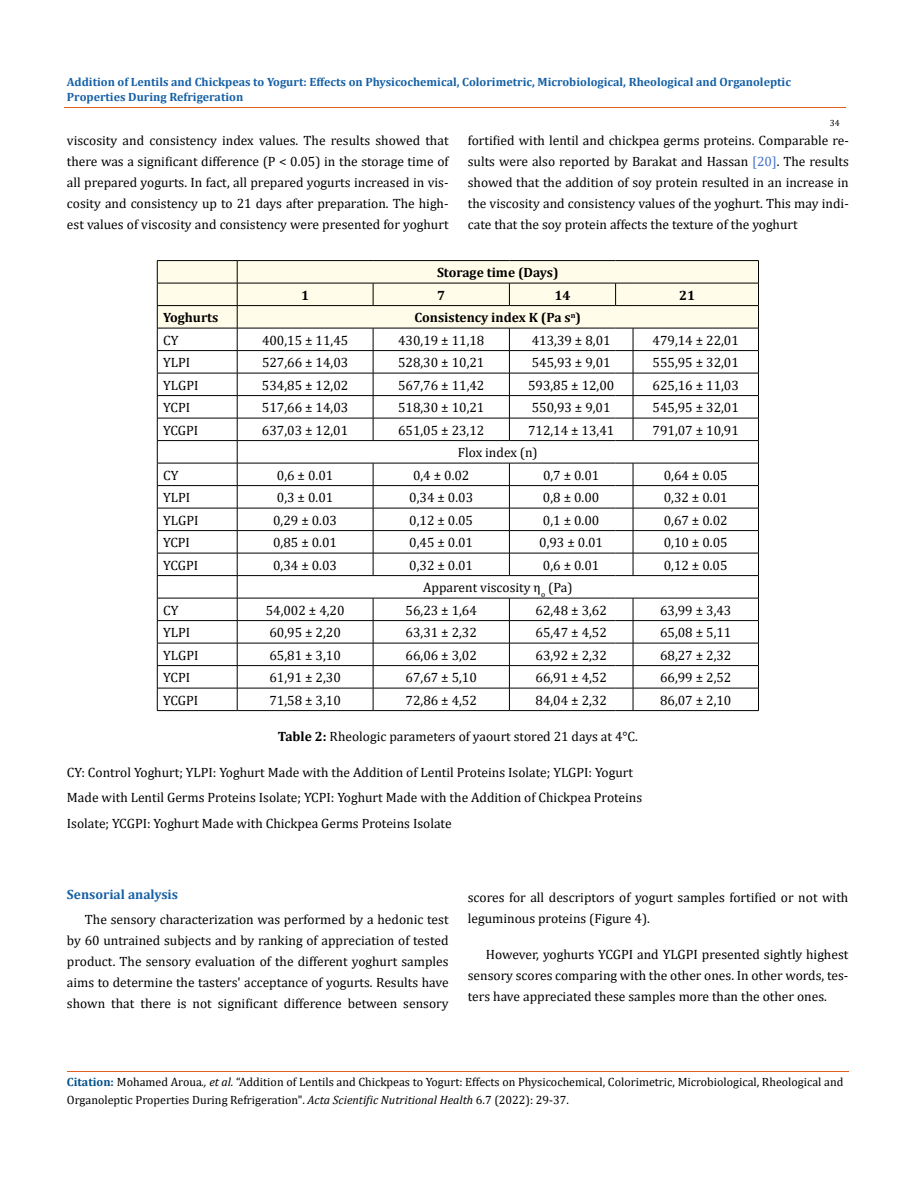
<style>
.page{position:relative;width:917px;height:1188px;background:#fff}
.page>*{position:absolute;margin:0;border:0;box-sizing:border-box;transform-origin:0 0}
.t1{font:13.5px/21px "Cambria";color:#000;text-align:justify}
.t2{font:700 13.5px "Cambria";color:#000}
.t3{font:700 13.5px "Cambria";color:#1560a6}
.t4{font:12px/18px "Cambria";color:#000}
.t5{font:700 12px/15px "Cambria";color:#1560a6}
.t6{font:9px "Cambria";color:#000}
.s1{font-weight:700}
.s2{color:#4472c4}
.s3{font-weight:700;color:#035089}
.s4{font-style:italic}
</style>
<div class="page">
<svg style="left:157px;top:260px;width:602px;height:451px"></svg>
<hr style="left:633px;top:710px;width:125px;height:1px;background:#000">
<hr style="left:64px;top:108px;width:781px;height:1px;background:#e05d1a">
<hr style="left:67px;top:1071px;width:781px;height:1px;background:#e05d1a">
<p class="t5" style="left:67px;top:74px;width:725px">Addition of Lentils and Chickpeas to Yogurt: Effects on Physicochemical, Colorimetric, Microbiological, Rheological and Organoleptic<br>Properties During Refrigeration</p>
<p class="t6" style="left:829px;top:118px;width:11px">34</p>
<p class="t1" style="left:67px;top:130px;width:383px">viscosity and consistency index values. The results showed that there was a significant difference (P &lt; 0.05) in the storage time of all prepared yogurts. In fact, all prepared yogurts increased in vis&shy;cosity and consistency up to 21 days after preparation. The high&shy;est values of viscosity and consistency were presented for yoghurt</p>
<p class="t2" style="left:437px;top:263px;width:123px">Storage time (Days)</p>
<p class="t2" style="left:301px;top:285px;width:9px">1</p>
<p class="t2" style="left:437px;top:285px;width:9px">7</p>
<p class="t2" style="left:554px;top:285px;width:17px">14</p>
<p class="t2" style="left:679px;top:285px;width:17px">21</p>
<p class="t2" style="left:163px;top:308px;width:57px">Yoghurts</p>
<p class="t2" style="left:414px;top:308px;width:168px">Consistency index K (Pa s<sup>n</sup>)</p>
<p class="t1" style="left:163px;top:329px;width:17px">CY</p>
<p class="t1" style="left:262px;top:329px;width:88px">400,15 ± 11,45</p>
<p class="t1" style="left:398px;top:329px;width:88px">430,19 ± 11,18</p>
<p class="t1" style="left:532px;top:329px;width:80px">413,39 ± 8,01</p>
<p class="t1" style="left:652px;top:329px;width:88px">479,14 ± 22,01</p>
<p class="t1" style="left:163px;top:352px;width:28px">YLPI</p>
<p class="t1" style="left:262px;top:352px;width:88px">527,66 ± 14,03</p>
<p class="t1" style="left:398px;top:352px;width:88px">528,30 ± 10,21</p>
<p class="t1" style="left:532px;top:352px;width:80px">545,93 ± 9,01</p>
<p class="t1" style="left:652px;top:352px;width:88px">555,95 ± 32,01</p>
<p class="t1" style="left:163px;top:374px;width:37px">YLGPI</p>
<p class="t1" style="left:262px;top:374px;width:88px">534,85 ± 12,02</p>
<p class="t1" style="left:398px;top:374px;width:88px">567,76 ± 11,42</p>
<p class="t1" style="left:528px;top:374px;width:88px">593,85 ± 12,00</p>
<p class="t1" style="left:652px;top:374px;width:88px">625,16 ± 11,03</p>
<p class="t1" style="left:163px;top:397px;width:28px">YCPI</p>
<p class="t1" style="left:262px;top:397px;width:88px">517,66 ± 14,03</p>
<p class="t1" style="left:398px;top:397px;width:88px">518,30 ± 10,21</p>
<p class="t1" style="left:532px;top:397px;width:80px">550,93 ± 9,01</p>
<p class="t1" style="left:652px;top:397px;width:88px">545,95 ± 32,01</p>
<p class="t1" style="left:163px;top:419px;width:36px">YCGPI</p>
<p class="t1" style="left:262px;top:419px;width:88px">637,03 ± 12,01</p>
<p class="t1" style="left:398px;top:419px;width:88px">651,05 ± 23,12</p>
<p class="t1" style="left:528px;top:419px;width:88px">712,14 ± 13,41</p>
<p class="t1" style="left:652px;top:419px;width:88px">791,07 ± 10,91</p>
<p class="t1" style="left:458px;top:442px;width:81px">Flox index (n)</p>
<p class="t1" style="left:163px;top:464px;width:17px">CY</p>
<p class="t1" style="left:277px;top:464px;width:58px">0,6 ± 0.01</p>
<p class="t1" style="left:413px;top:464px;width:58px">0,4 ± 0.02</p>
<p class="t1" style="left:543px;top:464px;width:58px">0,7 ± 0.01</p>
<p class="t1" style="left:663px;top:464px;width:65px">0,64 ± 0.05</p>
<p class="t1" style="left:163px;top:487px;width:28px">YLPI</p>
<p class="t1" style="left:277px;top:487px;width:58px">0,3 ± 0.01</p>
<p class="t1" style="left:409px;top:487px;width:65px">0,34 ± 0.03</p>
<p class="t1" style="left:543px;top:487px;width:58px">0,8 ± 0.00</p>
<p class="t1" style="left:663px;top:487px;width:65px">0,32 ± 0.01</p>
<p class="t1" style="left:163px;top:509px;width:37px">YLGPI</p>
<p class="t1" style="left:273px;top:509px;width:65px">0,29 ± 0.03</p>
<p class="t1" style="left:409px;top:509px;width:65px">0,12 ± 0.05</p>
<p class="t1" style="left:543px;top:509px;width:58px">0,1 ± 0.00</p>
<p class="t1" style="left:663px;top:509px;width:65px">0,67 ± 0.02</p>
<p class="t1" style="left:163px;top:532px;width:28px">YCPI</p>
<p class="t1" style="left:273px;top:532px;width:65px">0,85 ± 0.01</p>
<p class="t1" style="left:409px;top:532px;width:65px">0,45 ± 0.01</p>
<p class="t1" style="left:539px;top:532px;width:65px">0,93 ± 0.01</p>
<p class="t1" style="left:663px;top:532px;width:65px">0,10 ± 0.05</p>
<p class="t1" style="left:163px;top:554px;width:36px">YCGPI</p>
<p class="t1" style="left:273px;top:554px;width:65px">0,34 ± 0.03</p>
<p class="t1" style="left:409px;top:554px;width:65px">0,32 ± 0.01</p>
<p class="t1" style="left:543px;top:554px;width:58px">0,6 ± 0.01</p>
<p class="t1" style="left:663px;top:554px;width:65px">0,12 ± 0.05</p>
<p class="t1" style="left:423px;top:577px;width:151px">Apparent viscosity η<sub>o</sub> (Pa)</p>
<p class="t1" style="left:163px;top:599px;width:17px">CY</p>
<p class="t1" style="left:266px;top:599px;width:80px">54,002 ± 4,20</p>
<p class="t1" style="left:405px;top:599px;width:73px">56,23 ± 1,64</p>
<p class="t1" style="left:535px;top:599px;width:73px">62,48 ± 3,62</p>
<p class="t1" style="left:660px;top:599px;width:73px">63,99 ± 3,43</p>
<p class="t1" style="left:163px;top:622px;width:28px">YLPI</p>
<p class="t1" style="left:269px;top:622px;width:73px">60,95 ± 2,20</p>
<p class="t1" style="left:405px;top:622px;width:73px">63,31 ± 2,32</p>
<p class="t1" style="left:535px;top:622px;width:73px">65,47 ± 4,52</p>
<p class="t1" style="left:660px;top:622px;width:73px">65,08 ± 5,11</p>
<p class="t1" style="left:163px;top:644px;width:37px">YLGPI</p>
<p class="t1" style="left:269px;top:644px;width:73px">65,81 ± 3,10</p>
<p class="t1" style="left:405px;top:644px;width:73px">66,06 ± 3,02</p>
<p class="t1" style="left:535px;top:644px;width:73px">63,92 ± 2,32</p>
<p class="t1" style="left:660px;top:644px;width:73px">68,27 ± 2,32</p>
<p class="t1" style="left:163px;top:667px;width:28px">YCPI</p>
<p class="t1" style="left:269px;top:667px;width:73px">61,91 ± 2,30</p>
<p class="t1" style="left:405px;top:667px;width:73px">67,67 ± 5,10</p>
<p class="t1" style="left:535px;top:667px;width:73px">66,91 ± 4,52</p>
<p class="t1" style="left:660px;top:667px;width:73px">66,99 ± 2,52</p>
<p class="t1" style="left:163px;top:689px;width:36px">YCGPI</p>
<p class="t1" style="left:269px;top:689px;width:73px">71,58 ± 3,10</p>
<p class="t1" style="left:405px;top:689px;width:73px">72,86 ± 4,52</p>
<p class="t1" style="left:535px;top:689px;width:73px">84,04 ± 2,32</p>
<p class="t1" style="left:660px;top:689px;width:73px">86,07 ± 2,10</p>
<p class="t1" style="left:278px;top:726px;width:361px"><span class="s1">Table 2:</span> Rheologic parameters of yaourt stored 21 days at 4°C.</p>
<p class="t1" style="left:67px;top:759px;width:577px;line-height:25.5px;text-align:left">CY: Control Yoghurt; YLPI: Yoghurt Made with the Addition of Lentil Proteins Isolate; YLGPI: Yogurt<br>Made with Lentil Germs Proteins Isolate; YCPI: Yoghurt Made with the Addition of Chickpea Proteins<br>Isolate; YCGPI: Yoghurt Made with Chickpea Germs Proteins Isolate</p>
<p class="t1" style="left:468px;top:130px;width:382px">fortified with lentil and chickpea germs proteins. Comparable re&shy;sults were also reported by Barakat and Hassan <span class="s2">[20]</span>. The results showed that the addition of soy protein resulted in an increase in the viscosity and consistency values of the yoghurt. This may indi&shy;cate that the soy protein affects the texture of the yoghurt</p>
<p class="t3" style="left:67px;top:885px;width:113px">Sensorial analysis</p>
<p class="t1" style="left:67px;top:909px;width:383px;text-indent:18px">The sensory characterization was performed by a hedonic test by 60 untrained subjects and by ranking of appreciation of tested product. The sensory evaluation of the different yoghurt samples aims to determine the tasters' acceptance of yogurts. Results have shown that there is not significant difference between sensory</p>
<p class="t1" style="left:468px;top:887px;width:382px">scores for all descriptors of yogurt samples fortified or not with leguminous proteins (Figure 4).</p>
<p class="t1" style="left:468px;top:944px;width:382px;text-indent:18px">However, yoghurts YCGPI and YLGPI presented sightly highest sensory scores comparing with the other ones. In other words, tes&shy;ters have appreciated these samples more than the other ones.</p>
<p class="t4" style="left:67px;top:1073px;width:778px"><span class="s3">Citation:</span> Mohamed Aroua<span class="s4">., et al.</span> “Addition of Lentils and Chickpeas to Yogurt: Effects on Physicochemical, Colorimetric, Microbiological, Rheological and<br>Organoleptic Properties During Refrigeration". <span class="s4">Acta Scientific Nutritional Health</span> 6.7 (2022): 29-37.</p>
</div>
